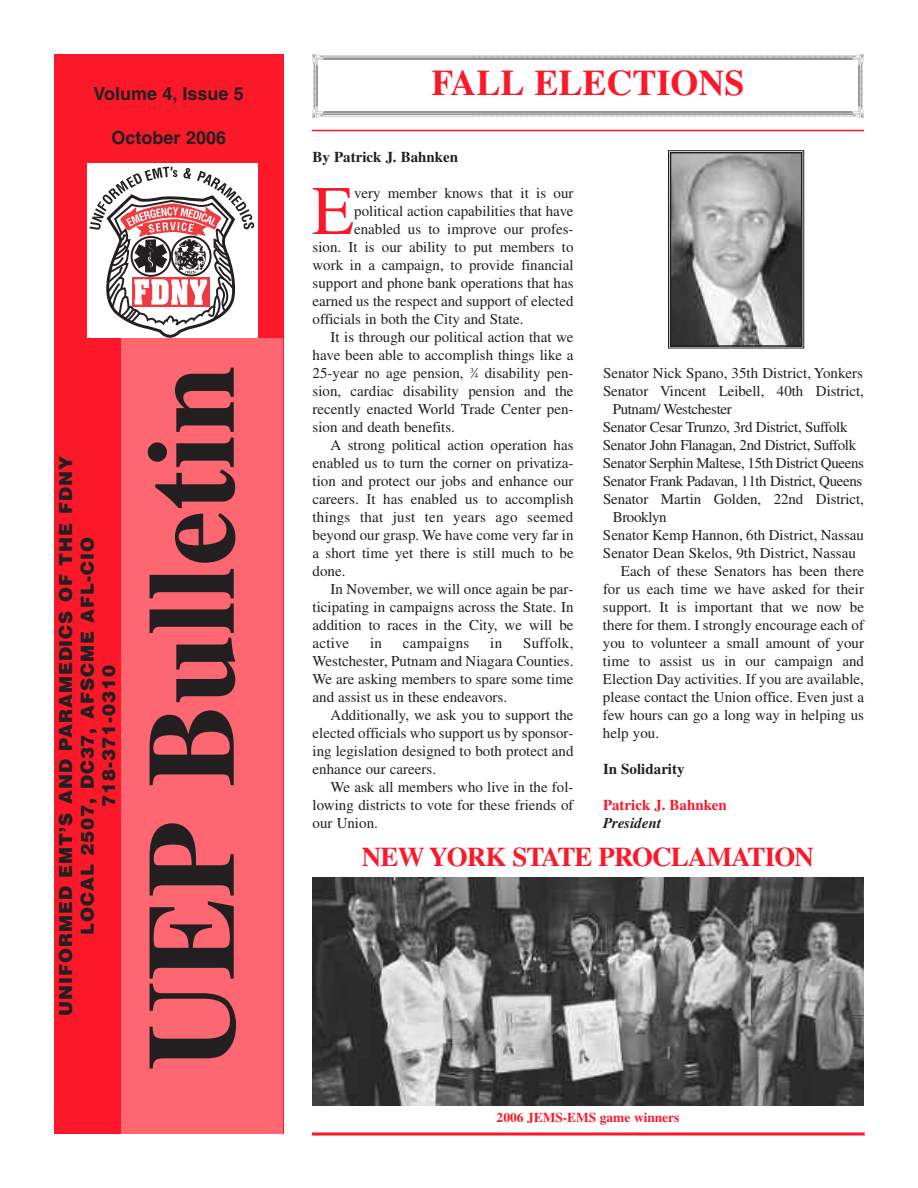
<style>
.page{position:relative;width:918px;height:1188px;background:#fff}
.page>*{position:absolute;margin:0;border:0;box-sizing:border-box;transform-origin:0 0}
.t1{font:700 124.5px "Times";color:#231f20}
.t2{font:69.3px "Times";color:#fb1829}
.t3{font:700 36px "Times";color:#fb1829}
.t4{font:700 27px "Times";letter-spacing:-.03em;color:#fb1829}
.t5{font:900 18px/21.6px "Helvetica";letter-spacing:.055em;color:#231f20;text-align:center}
.t6{font:700 18px "Helvetica";color:#231f20}
.t7{font:15px/18px "Times";color:#231f20;text-align:justify}
.t8{font:15px "Times";letter-spacing:-.025em;color:#231f20}
.t9{font:700 15px "Times";color:#231f20}
.t10{font:700 15px "Times";color:#fb1829}
.t11{font:15px "Times";letter-spacing:.02em;color:#231f20}
.t12{font:italic 700 15px "Times";color:#231f20}
.t13{font:700 13.5px "Times";letter-spacing:-.005em;color:#fb1829}
.s1{font-size:7.5px}
</style>
<div class="page">
<svg style="left:312px;top:1132px;width:553px;height:4px;background:#fb515e"></svg>
<div style="left:54px;top:54px;width:230px;height:1080px;background:#fb1829"></div>
<div style="left:122px;top:338px;width:162px;height:796px;background:#fc6772"></div>
<div style="left:87px;top:164px;width:171px;height:174px;background:#fff"></div>
<svg style="left:90px;top:167px;width:164px;height:171px"></svg>
<img style="left:174px;top:238px;width:33px;height:33px">
<svg style="left:312px;top:54px;width:552px;height:63px"></svg>
<img style="left:673px;top:155px;width:126px;height:189px">
<div style="left:668px;top:150px;width:136px;height:198px;border:1px solid #231f20"></div>
<div style="left:670px;top:152px;width:132px;height:195px;border:2px solid #231f20"></div>
<hr style="left:312px;top:130px;width:552px;height:1px;background:#fb1829">
<img style="left:312px;top:878px;width:552px;height:228px">
<p class="t6" style="left:94px;top:87px;width:152px">Volume 4, Issue 5</p>
<p class="t6" style="left:111px;top:130px;width:116px">October 2006</p>
<p class="t5" style="left:55px;top:1016px;width:561px;rotate:-90deg">UNIFORMED EMT’S AND PARAMEDICS OF THE FDNY<br>LOCAL 2507, DC37, AFSCME AFL-CIO<br>718-371-0310</p>
<h1 class="t1" style="left:120px;top:1071px;width:707px;rotate:-90deg">UEP Bulletin</h1>
<h3 class="t3" style="left:432px;top:62px;width:314px">FALL ELECTIONS</h3>
<p class="t9" style="left:313px;top:148px;width:147px">By Patrick J. Bahnken</p>
<h2 class="t2" style="left:312px;top:187px;width:44px">E</h2>
<p class="t7" style="left:354px;top:185px;width:221px">very member knows that it is our</p>
<p class="t7" style="left:354px;top:203px;width:221px">political action capabilities that have</p>
<p class="t7" style="left:354px;top:221px;width:221px">enabled us to improve our profes-</p>
<p class="t7" style="left:313px;top:239px;width:263px">sion. It is our ability to put members to</p>
<p class="t7" style="left:313px;top:257px;width:263px">work in a campaign, to provide financial</p>
<p class="t7" style="left:313px;top:275px;width:263px">support and phone bank operations that has</p>
<p class="t7" style="left:313px;top:293px;width:263px">earned us the respect and support of elected</p>
<p class="t7" style="left:313px;top:311px;width:213px">officials in both the City and State.</p>
<p class="t7" style="left:331px;top:329px;width:245px">It is through our political action that we</p>
<p class="t7" style="left:313px;top:347px;width:263px">have been able to accomplish things like a</p>
<p class="t7" style="left:313px;top:365px;width:263px">25-year no age pension, <sup>3</sup>⁄<span class="s1">4</span> disability pen-</p>
<p class="t7" style="left:313px;top:383px;width:263px">sion, cardiac disability pension and the</p>
<p class="t7" style="left:313px;top:401px;width:263px">recently enacted World Trade Center pen-</p>
<p class="t7" style="left:313px;top:419px;width:144px">sion and death benefits.</p>
<p class="t7" style="left:331px;top:437px;width:245px">A strong political action operation has</p>
<p class="t7" style="left:313px;top:455px;width:263px">enabled us to turn the corner on privatiza-</p>
<p class="t7" style="left:313px;top:473px;width:263px">tion and protect our jobs and enhance our</p>
<p class="t7" style="left:313px;top:491px;width:263px">careers. It has enabled us to accomplish</p>
<p class="t7" style="left:313px;top:509px;width:262px">things that just ten years ago seemed</p>
<p class="t7" style="left:313px;top:527px;width:262px">beyond our grasp. We have come very far in</p>
<p class="t7" style="left:313px;top:545px;width:263px">a short time yet there is still much to be</p>
<p class="t7" style="left:313px;top:563px;width:34px">done.</p>
<p class="t7" style="left:331px;top:581px;width:245px">In November, we will once again be par-</p>
<p class="t7" style="left:313px;top:599px;width:263px">ticipating in campaigns across the State. In</p>
<p class="t7" style="left:313px;top:617px;width:263px">addition to races in the City, we will be</p>
<p class="t7" style="left:313px;top:635px;width:38px">active</p>
<p class="t7" style="left:370px;top:635px;width:13px">in</p>
<p class="t11" style="left:403px;top:638px;width:68px">campaigns</p>
<p class="t7" style="left:490px;top:635px;width:13px">in</p>
<p class="t7" style="left:603px;top:365px;width:261px">Senator Nick Spano, 35th District, Yonkers</p>
<p class="t7" style="left:603px;top:383px;width:263px">Senator Vincent Leibell, 40th District,</p>
<p class="t8" style="left:613px;top:404px;width:121px">Putnam/ Westchester</p>
<p class="t8" style="left:603px;top:422px;width:246px">Senator Cesar Trunzo, 3rd District, Suffolk</p>
<p class="t8" style="left:603px;top:440px;width:255px">Senator John Flanagan, 2nd District, Suffolk</p>
<p class="t8" style="left:603px;top:458px;width:263px">Senator Serphin Maltese, 15th District Queens</p>
<p class="t8" style="left:603px;top:476px;width:261px">Senator Frank Padavan, 11th District, Queens</p>
<p class="t7" style="left:603px;top:491px;width:263px">Senator Martin Golden, 22nd District,</p>
<p class="t8" style="left:613px;top:512px;width:56px">Brooklyn</p>
<p class="t7" style="left:603px;top:527px;width:263px">Senator Kemp Hannon, 6th District, Nassau</p>
<p class="t7" style="left:603px;top:545px;width:254px">Senator Dean Skelos, 9th District, Nassau</p>
<p class="t7" style="left:621px;top:563px;width:245px">Each of these Senators has been there</p>
<p class="t7" style="left:603px;top:581px;width:263px">for us each time we have asked for their</p>
<p class="t7" style="left:603px;top:599px;width:263px">support. It is important that we now be</p>
<p class="t7" style="left:603px;top:617px;width:263px">there for them. I strongly encourage each of</p>
<p class="t7" style="left:603px;top:635px;width:263px">you to volunteer a small amount of your</p>
<p class="t7" style="left:603px;top:653px;width:263px">time to assist us in our campaign and</p>
<p class="t7" style="left:603px;top:671px;width:263px">Election Day activities. If you are available,</p>
<p class="t7" style="left:603px;top:689px;width:263px">please contact the Union office. Even just a</p>
<p class="t7" style="left:603px;top:707px;width:263px">few hours can go a long way in helping us</p>
<p class="t7" style="left:603px;top:725px;width:58px">help you.</p>
<p class="t9" style="left:603px;top:760px;width:83px">In Solidarity</p>
<p class="t10" style="left:603px;top:796px;width:125px">Patrick J. Bahnken</p>
<p class="t12" style="left:603px;top:818px;width:60px">President</p>
<h3 class="t4" style="left:362px;top:841px;width:454px">NEW YORK STATE PROCLAMATION</h3>
<p class="t7" style="left:313px;top:635px;width:263px;text-indent:211px">Suffolk, Westchester, Putnam and Niagara Counties.<br>We are asking members to spare some time and assist us in these endeavors.</p>
<p class="t7" style="left:313px;top:707px;width:263px;text-indent:18px">Additionally, we ask you to support the elected officials who support us by sponsor&shy;ing legislation designed to both protect and enhance our careers.</p>
<p class="t7" style="left:313px;top:779px;width:263px;text-indent:18px">We ask all members who live in the fol&shy;lowing districts to vote for these friends of our Union.</p>
<p class="t13" style="left:497px;top:1109px;width:184px">2006 JEMS-EMS game winners</p>
</div>
